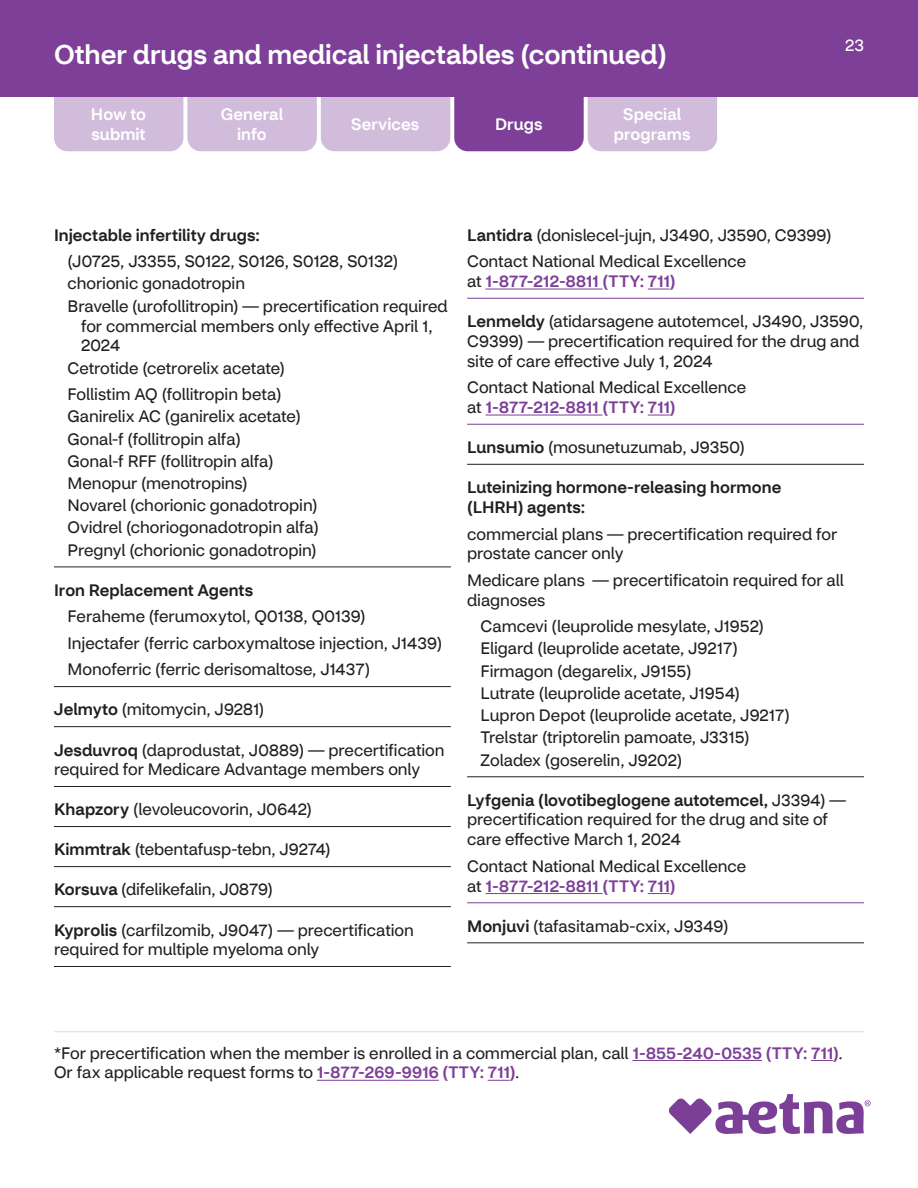
<style>
.page{position:relative;width:918px;height:1188px;background:#fff}
.page>*{position:absolute;margin:0;border:0;box-sizing:border-box;transform-origin:0 0}
.t1{font:500 27px "CVS Health Sans";color:#fff}
.t2{font:16.5px/19.8px "CVS Health Sans";color:#231f20}
.t3{font:500 16.5px/19.8px "CVS Health Sans";letter-spacing:.005em;color:#231f20}
.t4{font:500 16.5px/19.5px "CVS Health Sans";letter-spacing:.005em;color:#fff;text-align:center}
.t5{font:16.5px "CVS Health Sans";color:#fff}
.s1{font-weight:500}
.s2{font-weight:500;color:#7d3f98}
</style>
<div class="page">
<svg style="left:54px;top:97px;width:663px;height:54px;background:#c3a6cf"></svg>
<div style="left:0;top:0;width:918px;height:97px;background:#7d3f98"></div>
<svg style="left:669px;top:1094px;width:202px;height:40px"></svg>
<hr style="left:54px;top:567px;width:397px;height:1px;background:#231f20">
<hr style="left:54px;top:686px;width:397px;height:1px;background:#231f20">
<hr style="left:54px;top:726px;width:397px;height:1px;background:#231f20">
<hr style="left:54px;top:786px;width:397px;height:1px;background:#231f20">
<hr style="left:54px;top:826px;width:397px;height:1px;background:#231f20">
<hr style="left:54px;top:866px;width:397px;height:1px;background:#231f20">
<hr style="left:54px;top:906px;width:397px;height:1px;background:#231f20">
<hr style="left:54px;top:966px;width:397px;height:1px;background:#231f20">
<hr style="left:467px;top:298px;width:397px;height:1px;background:#7d3f98">
<hr style="left:486px;top:289px;width:117px;height:1px;background:#7d3f98">
<svg style="left:648px;top:289px;width:22px;height:1px"></svg>
<hr style="left:467px;top:424px;width:397px;height:1px;background:#7d3f98">
<hr style="left:486px;top:415px;width:117px;height:1px;background:#7d3f98">
<svg style="left:648px;top:415px;width:22px;height:1px"></svg>
<hr style="left:467px;top:464px;width:397px;height:1px;background:#231f20">
<hr style="left:467px;top:776px;width:397px;height:1px;background:#231f20">
<hr style="left:467px;top:902px;width:397px;height:1px;background:#7d3f98">
<hr style="left:486px;top:893px;width:117px;height:1px;background:#7d3f98">
<svg style="left:648px;top:893px;width:22px;height:1px"></svg>
<hr style="left:467px;top:942px;width:397px;height:1px;background:#231f20">
<hr style="left:54px;top:1031px;width:810px;height:1px;background:#ece2ef">
<hr style="left:632px;top:1060px;width:130px;height:1px;background:#7d3f98">
<svg style="left:811px;top:1060px;width:22px;height:1px"></svg>
<hr style="left:317px;top:1080px;width:122px;height:1px;background:#7d3f98">
<svg style="left:488px;top:1080px;width:22px;height:1px"></svg>
<h1 class="t1" style="left:54px;top:38px;width:614px">Other drugs and medical injectables (continued)</h1>
<p class="t4" style="left:91px;top:105px;width:57px;text-align:left">How to submit</p>
<p class="t4" style="left:221px;top:105px;width:64px">General info</p>
<p class="t4" style="left:614px;top:105px;width:78px">Special programs</p>
<p class="t4" style="left:351px;top:115px;width:70px">Services</p>
<p class="t4" style="left:495px;top:115px;width:49px">Drugs</p>
<p class="t5" style="left:845px;top:35px;width:20px">23</p>
<p class="t3" style="left:54px;top:225px;width:207px">Injectable infertility drugs:</p>
<p class="t2" style="left:67px;top:250px;width:332px;line-height:22.2px">(J0725, J3355, S0122, S0126, S0128, S0132) chorionic gonadotropin</p>
<p class="t2" style="left:81px;top:296px;width:368px;text-indent:-13px">Bravelle (urofollitropin) — precertification required for commercial members only effective April 1,<br>2024</p>
<p class="t2" style="left:68px;top:358px;width:219px">Cetrotide (cetrorelix acetate)</p>
<p class="t2" style="left:68px;top:384px;width:216px">Follistim AQ (follitropin beta)</p>
<p class="t2" style="left:68px;top:407px;width:235px">Ganirelix AC (ganirelix acetate)</p>
<p class="t2" style="left:68px;top:429px;width:175px">Gonal-f (follitropin alfa)</p>
<p class="t2" style="left:68px;top:451px;width:208px">Gonal-f RFF (follitropin alfa)</p>
<p class="t2" style="left:68px;top:473px;width:182px">Menopur (menotropins)</p>
<p class="t2" style="left:68px;top:496px;width:252px">Novarel (chorionic gonadotropin)</p>
<p class="t2" style="left:68px;top:518px;width:253px">Ovidrel (choriogonadotropin alfa)</p>
<p class="t2" style="left:68px;top:540px;width:251px">Pregnyl (chorionic gonadotropin)</p>
<p class="t3" style="left:54px;top:580px;width:201px">Iron Replacement Agents</p>
<p class="t2" style="left:68px;top:607px;width:300px">Feraheme (ferumoxytol, Q0138, Q0139)</p>
<p class="t2" style="left:68px;top:633px;width:376px">Injectafer (ferric carboxymaltose injection, J1439)</p>
<p class="t2" style="left:68px;top:660px;width:304px">Monoferric (ferric derisomaltose, J1437)</p>
<p class="t2" style="left:54px;top:700px;width:212px"><span class="s1">Jelmyto</span> (mitomycin, J9281)</p>
<p class="t2" style="left:54px;top:740px;width:392px"><span class="s1">Jesduvroq</span> (daprodustat, J0889) — precertification required for Medicare Advantage members only</p>
<p class="t2" style="left:54px;top:800px;width:260px"><span class="s1">Khapzory</span> (levoleucovorin, J0642)</p>
<p class="t2" style="left:54px;top:840px;width:278px"><span class="s1">Kimmtrak</span> (tebentafusp-tebn, J9274)</p>
<p class="t2" style="left:54px;top:880px;width:221px"><span class="s1">Korsuva</span> (difelikefalin, J0879)</p>
<p class="t2" style="left:54px;top:920px;width:361px"><span class="s1">Kyprolis</span> (carfilzomib, J9047) — precertification required for multiple myeloma only</p>
<p class="t2" style="left:467px;top:225px;width:366px"><span class="s1">Lantidra</span> (donislecel-jujn, J3490, J3590, C9399)</p>
<p class="t2" style="left:467px;top:252px;width:281px">Contact National Medical Excellence at <span class="s2">1-877-212-8811 (TTY: 711)</span></p>
<p class="t2" style="left:467px;top:311px;width:398px"><span class="s1">Lenmeldy</span> (atidarsagene autotemcel, J3490, J3590,<br>C9399) — precertification required for the drug and site of care effective July 1, 2024</p>
<p class="t2" style="left:467px;top:378px;width:281px">Contact National Medical Excellence at <span class="s2">1-877-212-8811 (TTY: 711)</span></p>
<p class="t2" style="left:467px;top:437px;width:279px"><span class="s1">Lunsumio</span> (mosunetuzumab, J9350)</p>
<p class="t3" style="left:467px;top:478px;width:316px">Luteinizing hormone-releasing hormone (LHRH) agents:</p>
<p class="t2" style="left:467px;top:524px;width:372px">commercial plans — precertification required for prostate cancer only</p>
<p class="t2" style="left:467px;top:570px;width:378px">Medicare plans — precertificatoin required for all diagnoses</p>
<p class="t2" style="left:481px;top:617px;width:285px">Camcevi (leuprolide mesylate, J1952)</p>
<p class="t2" style="left:481px;top:639px;width:259px">Eligard (leuprolide acetate, J9217)</p>
<p class="t2" style="left:481px;top:661px;width:212px">Firmagon (degarelix, J9155)</p>
<p class="t2" style="left:481px;top:683px;width:261px">Lutrate (leuprolide acetate, J1954)</p>
<p class="t2" style="left:481px;top:705px;width:311px">Lupron Depot (leuprolide acetate, J9217)</p>
<p class="t2" style="left:481px;top:728px;width:271px">Trelstar (triptorelin pamoate, J3315)</p>
<p class="t2" style="left:481px;top:750px;width:203px">Zoladex (goserelin, J9202)</p>
<p class="t2" style="left:467px;top:790px;width:380px"><span class="s1">Lyfgenia (lovotibeglogene autotemcel,</span> J3394) — precertification required for the drug and site of care effective March 1, 2024</p>
<p class="t2" style="left:467px;top:856px;width:281px">Contact National Medical Excellence at <span class="s2">1-877-212-8811 (TTY: 711)</span></p>
<p class="t2" style="left:467px;top:916px;width:263px"><span class="s1">Monjuvi</span> (tafasitamab-cxix, J9349)</p>
<p class="t2" style="left:54px;top:1043px;width:790px">*For precertification when the member is enrolled in a commercial plan, call <span class="s2">1-855-240-0535 (TTY: 711)</span>.<br>Or fax applicable request forms to <span class="s2">1-877-269-9916 (TTY: 711)</span>.</p>
</div>
